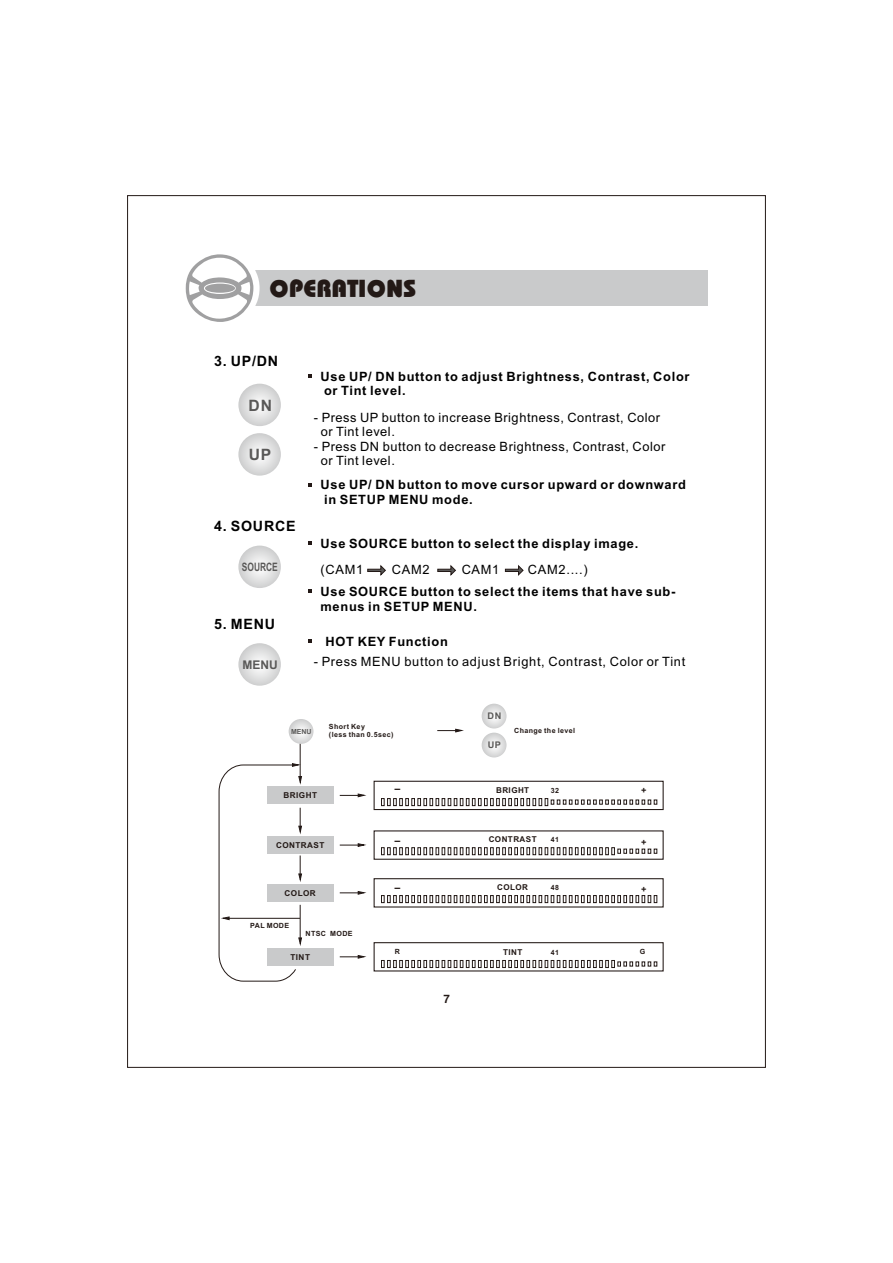
<style>
.page{position:relative;width:893px;height:1263px;background:#fff}
.page>*{position:absolute;margin:0;border:0;box-sizing:border-box;transform-origin:0 0}
.t1{font:800 27px "Baia";color:#231916}
.t2{font:700 15.6px "Arial";color:#595857}
.t3{font:700 14.25px "Arial";letter-spacing:.055em;color:#000}
.t4{font:700 12.9px/14.4px "Arial";letter-spacing:.055em;color:#000}
.t5{font:12.9px/14.4px "Arial";letter-spacing:.04em;color:#000}
.t6{font:700 12px "Arial";color:#595857}
.t7{font:700 11.55px "Arial";color:#595857;scale:.72 1}
.t8{font:11.4px "HY Go Thic Extra";color:#231916}
.t9{font:700 9.15px "Arial";color:#595857}
.t10{font:700 9px "Arial";color:#231916;scale:2.32 1}
.t11{font:700 9px "Arial";color:#231916}
.t12{font:700 8.1px "Arial";letter-spacing:.055em;color:#231916}
.t13{font:700 7.2px/7.9px "Arial";letter-spacing:.055em;color:#231916}
.t14{font:700 7.05px "Arial";letter-spacing:.055em;color:#231916}
.t15{font:700 7.05px "Arial";color:#595857}
</style>
<div class="page">
<div style="left:244px;top:271px;width:463px;height:35px;background:#c9cacb"></div>
<svg style="left:186px;top:254px;width:74px;height:68px"></svg>
<svg style="left:308px;top:374px;width:4px;height:4px"></svg>
<svg style="left:238px;top:384px;width:43px;height:42px"></svg>
<svg style="left:238px;top:433px;width:43px;height:43px"></svg>
<svg style="left:308px;top:483px;width:4px;height:4px"></svg>
<svg style="left:238px;top:546px;width:43px;height:42px"></svg>
<svg style="left:308px;top:541px;width:4px;height:4px"></svg>
<svg style="left:367px;top:565px;width:19px;height:10px"></svg>
<svg style="left:437px;top:565px;width:19px;height:10px"></svg>
<svg style="left:505px;top:565px;width:18px;height:10px"></svg>
<svg style="left:308px;top:639px;width:4px;height:4px"></svg>
<svg style="left:238px;top:643px;width:43px;height:43px"></svg>
<div style="left:267px;top:787px;width:66px;height:17px;background:#c9cacb"></div>
<hr style="left:300px;top:743px;width:1px;height:35px;background:#231916">
<div style="left:267px;top:836px;width:66px;height:18px;background:#c9cacb"></div>
<div style="left:267px;top:884px;width:66px;height:17px;background:#c9cacb"></div>
<div style="left:267px;top:948px;width:66px;height:17px;background:#c9cacb"></div>
<svg style="left:340px;top:794px;width:26px;height:3px"></svg>
<div style="left:374px;top:830px;width:290px;height:30px;border:1px solid #231916"></div>
<svg style="left:340px;top:843px;width:26px;height:4px"></svg>
<div style="left:374px;top:878px;width:290px;height:29px;border:1px solid #231916"></div>
<svg style="left:340px;top:891px;width:26px;height:3px"></svg>
<div style="left:374px;top:942px;width:290px;height:29px;border:1px solid #231916"></div>
<svg style="left:340px;top:955px;width:26px;height:3px"></svg>
<svg style="left:218px;top:763px;width:84px;height:219px"></svg>
<div style="left:374px;top:781px;width:290px;height:29px;border:1px solid #231916"></div>
<svg style="left:381px;top:798px;width:276px;height:8px"></svg>
<svg style="left:381px;top:847px;width:276px;height:8px"></svg>
<svg style="left:381px;top:895px;width:276px;height:8px"></svg>
<svg style="left:381px;top:960px;width:276px;height:8px"></svg>
<svg style="left:308px;top:589px;width:4px;height:4px"></svg>
<svg style="left:289px;top:719px;width:24px;height:25px"></svg>
<svg style="left:482px;top:704px;width:24px;height:24px"></svg>
<svg style="left:482px;top:733px;width:24px;height:24px"></svg>
<svg style="left:437px;top:729px;width:26px;height:3px"></svg>
<h1 class="t1" style="left:269px;top:278px;width:148px">OPERATIONS</h1>
<p class="t3" style="left:214px;top:356px;width:66px">3. UP/DN</p>
<p class="t2" style="left:249px;top:399px;width:25px">DN</p>
<p class="t2" style="left:249px;top:448px;width:24px">UP</p>
<p class="t3" style="left:214px;top:520px;width:83px">4. SOURCE</p>
<p class="t4" style="left:320px;top:370px;width:371px">Use UP/ DN button to adjust Brightness, Contrast, Color or Tint level.</p>
<p class="t5" style="left:321px;top:411px;width:341px;text-indent:-7px">- Press UP button to increase Brightness, Contrast, Color or Tint level.</p>
<p class="t5" style="left:321px;top:440px;width:346px;text-indent:-7px">- Press DN button to decrease Brightness, Contrast, Color or Tint level.</p>
<p class="t4" style="left:320px;top:479px;width:367px">Use UP/ DN button to move cursor upward or downward in SETUP MENU mode.</p>
<p class="t4" style="left:320px;top:538px;width:319px">Use SOURCE button to select the display image.</p>
<p class="t7" style="left:242px;top:563px;width:52px">SOURCE</p>
<p class="t5" style="left:320px;top:564px;width:44px">(CAM1</p>
<p class="t5" style="left:392px;top:564px;width:39px">CAM2</p>
<p class="t5" style="left:462px;top:564px;width:39px">CAM1</p>
<p class="t5" style="left:528px;top:564px;width:61px">CAM2....)</p>
<p class="t3" style="left:214px;top:619px;width:62px">5. MENU</p>
<p class="t4" style="left:320px;top:586px;width:356px">Use SOURCE button to select the items that have sub&shy;menus in SETUP MENU.</p>
<p class="t4" style="left:326px;top:636px;width:124px">HOT KEY Function</p>
<p class="t6" style="left:242px;top:660px;width:37px">MENU</p>
<p class="t5" style="left:314px;top:655px;width:373px">- Press MENU button to adjust Bright, Contrast, Color or Tint</p>
<p class="t15" style="left:291px;top:729px;width:22px">MENU</p>
<p class="t13" style="left:329px;top:723px;width:66px">Short Key<br>(less than 0.5sec)</p>
<p class="t9" style="left:488px;top:713px;width:15px">DN</p>
<p class="t9" style="left:488px;top:742px;width:15px">UP</p>
<p class="t14" style="left:514px;top:728px;width:62px">Change the level</p>
<p class="t12" style="left:283px;top:792px;width:35px">BRIGHT</p>
<p class="t12" style="left:496px;top:787px;width:35px">BRIGHT</p>
<p class="t13" style="left:551px;top:787px;width:10px">32</p>
<p class="t10" style="left:401px;top:794px;width:4px;rotate:-180deg">-</p>
<p class="t11" style="left:646px;top:794px;width:7px;rotate:-180deg">+</p>
<p class="t12" style="left:276px;top:842px;width:50px">CONTRAST</p>
<p class="t12" style="left:285px;top:890px;width:33px">COLOR</p>
<p class="t13" style="left:250px;top:922px;width:40px">PAL MODE</p>
<p class="t13" style="left:306px;top:930px;width:49px">NTSC MODE</p>
<p class="t12" style="left:291px;top:954px;width:21px">TINT</p>
<p class="t12" style="left:489px;top:836px;width:49px">CONTRAST</p>
<p class="t14" style="left:551px;top:837px;width:10px">41</p>
<p class="t10" style="left:401px;top:845px;width:4px;rotate:-180deg">-</p>
<p class="t11" style="left:646px;top:845px;width:7px;rotate:-180deg">+</p>
<p class="t12" style="left:497px;top:884px;width:32px">COLOR</p>
<p class="t13" style="left:551px;top:884px;width:10px">48</p>
<p class="t10" style="left:401px;top:893px;width:4px;rotate:-180deg">-</p>
<p class="t11" style="left:646px;top:893px;width:7px;rotate:-180deg">+</p>
<p class="t12" style="left:503px;top:949px;width:21px">TINT</p>
<p class="t13" style="left:551px;top:949px;width:10px">41</p>
<p class="t13" style="left:395px;top:949px;width:7px">R</p>
<p class="t13" style="left:640px;top:949px;width:7px">G</p>
<p class="t8" style="left:444px;top:993px;width:8px">7</p>
</div>
